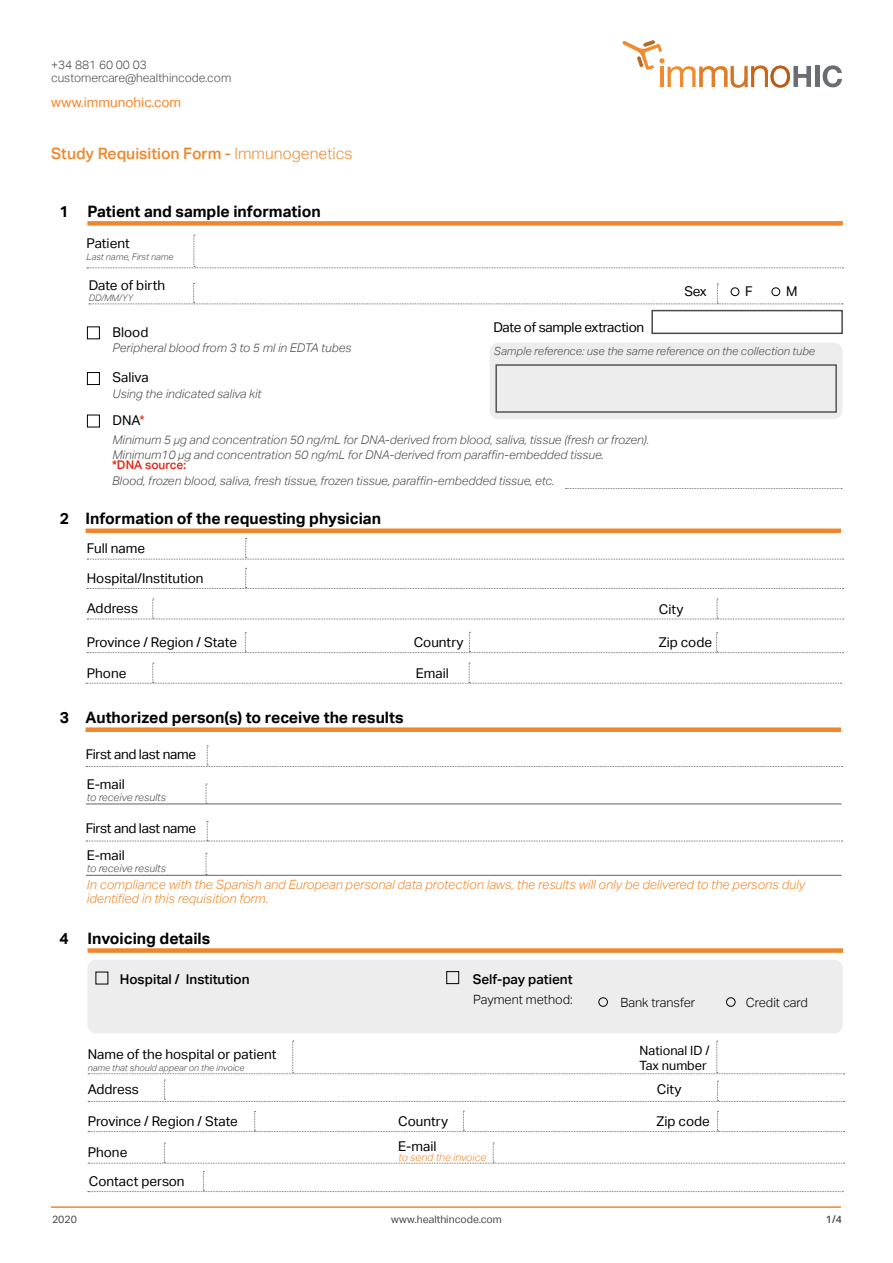
<style>
.page{position:relative;width:893px;height:1263px;background:#fff}
.page>*{position:absolute;margin:0;border:0;box-sizing:border-box;transform-origin:0 0}
.t1{font:700 15.75px "Aktiv Grotesk";color:#000}
.t2{font:500 15.75px "Aktiv Grotesk";color:#f18628}
.t3{font:13.5px/25.2px "Aktiv Grotesk";color:#000}
.t4{font:13.5px "Aktiv Grotesk";letter-spacing:-.02em;color:#000}
.t5{font:500 13.5px "Aktiv Grotesk";color:#000}
.t6{font:13.5px "Aktiv Grotesk";color:#f18628}
.t7{font:italic 300 12.75px/14.2px "Aktiv Grotesk";color:#f18628}
.t8{font:300 12.75px "Aktiv Grotesk";color:#000}
.t9{font:12.75px/15.3px "Aktiv Grotesk";color:#000}
.t10{font:italic 300 12px/14.5px "Aktiv Grotesk";color:#4a4a49}
.t11{font:300 12px/13.2px "Aktiv Grotesk";color:#4a4a49}
.t12{font:500 12px "Aktiv Grotesk";color:#e42313}
.t13{font:italic 300 11.25px "Aktiv Grotesk";color:#4a4a49}
.t14{font:italic 300 10.5px "Aktiv Grotesk";color:#4a4a49}
.t15{font:10.5px "Aktiv Grotesk";color:#4a4a49}
.t16{font:italic 300 10.5px "Aktiv Grotesk";color:#f18628}
.t17{font:500 10.5px "Aktiv Grotesk";color:#4a4a49}
.t18{font:italic 300 9px "Aktiv Grotesk";color:#4a4a49}
.s1{font-weight:300}
.s2{color:#e42313}
.s3{font-size:11.25px}
</style>
<div class="page">
<hr style="left:51px;top:1206px;width:790px;height:2px;background:#f18628">
<hr style="left:815px;top:66px;width:4px;height:21px;background:#6a6d71">
<svg style="left:823px;top:65px;width:19px;height:22px"></svg>
<svg style="left:622px;top:40px;width:189px;height:48px"></svg>
<div style="left:87px;top:221px;width:756px;height:5px;background:#f18628"></div>
<div style="left:88px;top:948px;width:755px;height:5px;background:#f18628"></div>
<svg style="left:88px;top:1040px;width:756px;height:34px"></svg>
<svg style="left:88px;top:1142px;width:756px;height:22px"></svg>
<svg style="left:88px;top:1111px;width:756px;height:21px"></svg>
<svg style="left:88px;top:1080px;width:756px;height:22px"></svg>
<div style="left:490px;top:343px;width:352px;height:76px;background:#ededed;border-radius:9px"></div>
<div style="left:87px;top:372px;width:13px;height:13px;border:1px solid #000"></div>
<div style="left:87px;top:326px;width:13px;height:13px;border:1px solid #000"></div>
<div style="left:87px;top:415px;width:13px;height:12px;border:1px solid #000"></div>
<svg style="left:566px;top:488px;width:276px;height:1px"></svg>
<svg style="left:87px;top:235px;width:756px;height:33px"></svg>
<div style="left:87px;top:960px;width:756px;height:73px;background:#ededed;border-radius:9px"></div>
<div style="left:446px;top:971px;width:13px;height:13px;border:1px solid #000"></div>
<div style="left:598px;top:997px;width:10px;height:10px;border:1px solid #000;border-radius:50%"></div>
<div style="left:726px;top:997px;width:9px;height:10px;border:1px solid #000;border-radius:50%"></div>
<svg style="left:495px;top:364px;width:342px;height:49px"></svg>
<svg style="left:89px;top:283px;width:755px;height:52px"></svg>
<svg style="left:88px;top:1171px;width:755px;height:21px"></svg>
<div style="left:86px;top:528px;width:755px;height:5px;background:#f18628"></div>
<div style="left:86px;top:727px;width:755px;height:5px;background:#f18628"></div>
<hr style="left:86px;top:803px;width:756px;height:1px;background:#646363">
<hr style="left:86px;top:875px;width:756px;height:1px;background:#646363">
<svg style="left:206px;top:784px;width:1px;height:20px"></svg>
<svg style="left:206px;top:853px;width:1px;height:22px"></svg>
<svg style="left:86px;top:745px;width:757px;height:22px"></svg>
<svg style="left:86px;top:821px;width:757px;height:21px"></svg>
<svg style="left:87px;top:538px;width:757px;height:22px"></svg>
<svg style="left:87px;top:568px;width:757px;height:21px"></svg>
<svg style="left:87px;top:599px;width:757px;height:21px"></svg>
<svg style="left:87px;top:632px;width:757px;height:21px"></svg>
<svg style="left:86px;top:663px;width:756px;height:21px"></svg>
<p class="t11" style="left:51px;top:58px;width:182px">+34 881 60 00 03 customercare@healthincode.com</p>
<p class="t6" style="left:51px;top:94px;width:132px">www.immunohic.com</p>
<h1 class="t2" style="left:51px;top:145px;width:303px">Study Requisition Form - <span class="s1">Immunogenetics</span></h1>
<h1 class="t1" style="left:60px;top:202px;width:263px">1 Patient and sample information</h1>
<p class="t3" style="left:87px;top:231px;width:45px">Patient</p>
<p class="t18" style="left:87px;top:251px;width:88px">Last name, First name</p>
<p class="t3" style="left:89px;top:273px;width:78px">Date of birth</p>
<p class="t18" style="left:89px;top:293px;width:46px">DD/MM/YY</p>
<p class="t3" style="left:113px;top:320px;width:37px">Blood</p>
<p class="t10" style="left:113px;top:341px;width:241px">Peripheral blood from 3 to 5 ml in EDTA tubes</p>
<p class="t3" style="left:113px;top:365px;width:38px">Saliva</p>
<p class="t10" style="left:113px;top:387px;width:150px">Using the indicated saliva kit</p>
<p class="t3" style="left:113px;top:408px;width:34px">DNA<span class="s2">*</span></p>
<p class="t4" style="left:493px;top:319px;width:152px">Date of sample extraction</p>
<p class="t3" style="left:684px;top:279px;width:24px">Sex</p>
<p class="t3" style="left:745px;top:279px;width:9px">F</p>
<p class="t3" style="left:786px;top:279px;width:13px">M</p>
<p class="t13" style="left:494px;top:345px;width:323px">Sample reference: use the same reference on the collection tube</p>
<h1 class="t1" style="left:60px;top:510px;width:11px">2</h1>
<h1 class="t1" style="left:60px;top:708px;width:11px">3</h1>
<p class="t10" style="left:113px;top:433px;width:538px">Minimum 5 <span class="s3">μ</span>g and concentration 50 ng/mL for DNA-derived from blood, saliva, tissue (fresh or frozen).<br>Minimum10 <span class="s3">μ</span>g and concentration 50 ng/mL for DNA-derived from paraffin-embedded tissue.</p>
<p class="t12" style="left:112px;top:457px;width:76px">*DNA source:</p>
<p class="t10" style="left:112px;top:473px;width:444px">Blood, frozen blood, saliva, fresh tissue, frozen tissue, paraffin-embedded tissue, etc.</p>
<h1 class="t1" style="left:86px;top:510px;width:297px">Information of the requesting physician</h1>
<p class="t3" style="left:87px;top:534px;width:118px;line-height:29.4px">Full name<br>Hospital/Institution</p>
<p class="t3" style="left:87px;top:596px;width:53px">Address</p>
<p class="t3" style="left:87px;top:630px;width:152px">Province / Region / State</p>
<p class="t3" style="left:87px;top:661px;width:41px">Phone</p>
<p class="t3" style="left:414px;top:630px;width:51px">Country</p>
<p class="t3" style="left:416px;top:661px;width:34px">Email</p>
<h1 class="t1" style="left:86px;top:708px;width:319px">Authorized person(s) to receive the results</h1>
<p class="t4" style="left:86px;top:746px;width:112px">First and last name</p>
<p class="t3" style="left:87px;top:772px;width:40px">E-mail</p>
<p class="t14" style="left:87px;top:791px;width:81px">to receive results</p>
<p class="t4" style="left:86px;top:821px;width:112px">First and last name</p>
<p class="t3" style="left:659px;top:597px;width:26px">City</p>
<p class="t3" style="left:659px;top:630px;width:55px">Zip code</p>
<p class="t3" style="left:87px;top:843px;width:40px">E-mail</p>
<p class="t7" style="left:87px;top:877px;width:720px">In compliance with the Spanish and European personal data protection laws, the results will only be delivered to the persons duly identified in this requisition form.</p>
<p class="t14" style="left:87px;top:862px;width:81px">to receive results</p>
<h1 class="t1" style="left:60px;top:929px;width:152px">4 Invoicing details</h1>
<p class="t5" style="left:120px;top:972px;width:131px">Hospital / Institution</p>
<p class="t5" style="left:473px;top:971px;width:101px">Self-pay patient</p>
<p class="t8" style="left:473px;top:992px;width:101px">Payment method:</p>
<p class="t8" style="left:620px;top:995px;width:76px">Bank transfer</p>
<p class="t8" style="left:746px;top:995px;width:64px">Credit card</p>
<p class="t3" style="left:88px;top:1042px;width:190px">Name of the hospital or patient</p>
<p class="t9" style="left:640px;top:1043px;width:71px">National ID /<br>Tax number</p>
<p class="t3" style="left:88px;top:1077px;width:53px">Address</p>
<p class="t3" style="left:88px;top:1109px;width:152px">Province / Region / State</p>
<p class="t3" style="left:88px;top:1140px;width:41px">Phone</p>
<p class="t18" style="left:88px;top:1062px;width:158px">name that should appear on the invoice</p>
<p class="t3" style="left:657px;top:1077px;width:26px">City</p>
<p class="t3" style="left:657px;top:1109px;width:55px">Zip code</p>
<p class="t3" style="left:398px;top:1108px;width:51px">Country<br>E-mail</p>
<p class="t16" style="left:398px;top:1151px;width:89px">to send the invoice</p>
<p class="t3" style="left:89px;top:1169px;width:97px">Contact person</p>
<p class="t15" style="left:52px;top:1213px;width:26px">2020</p>
<p class="t15" style="left:391px;top:1213px;width:112px">www.healthincode.com</p>
<p class="t17" style="left:826px;top:1213px;width:18px">1/4</p>
</div>
